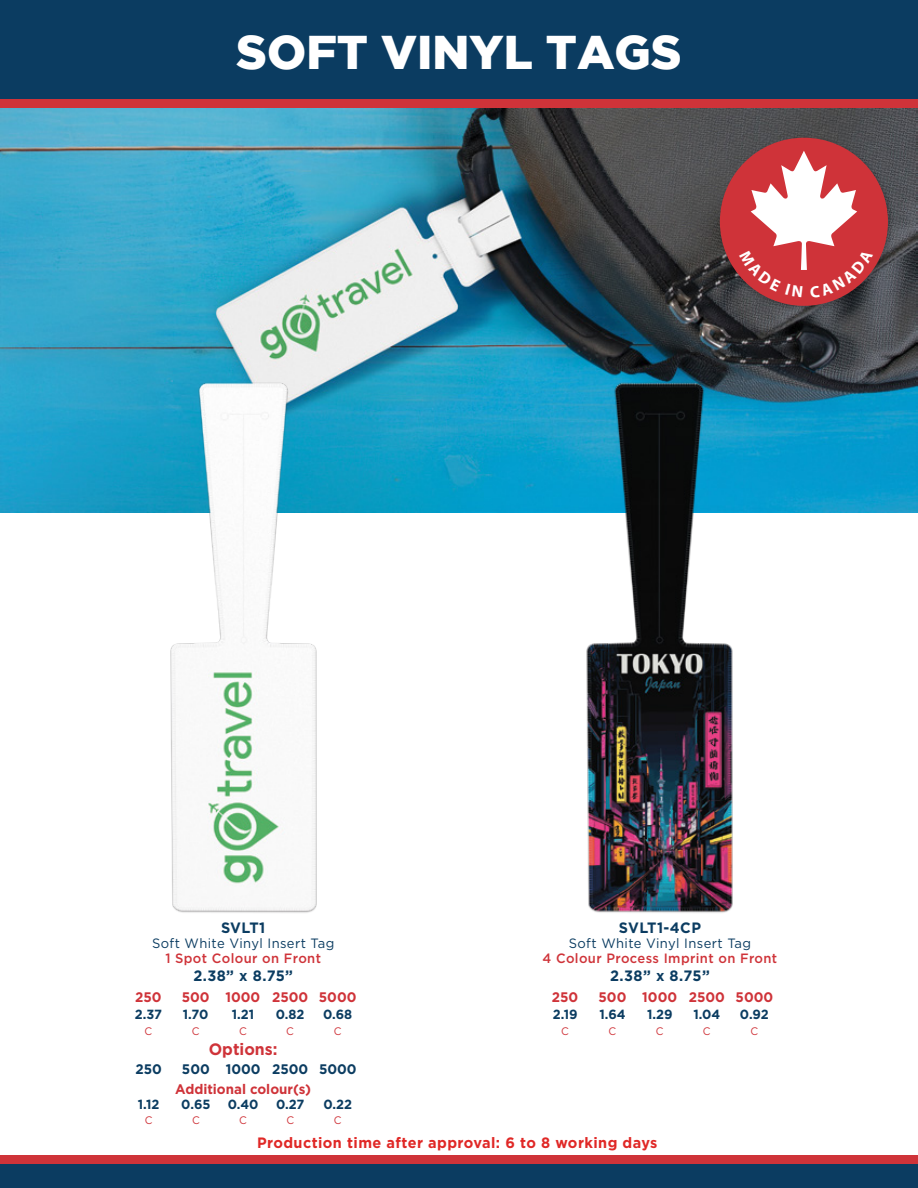
<style>
.page{position:relative;width:918px;height:1188px;background:#fff}
.page>*{position:absolute;margin:0;border:0;box-sizing:border-box;transform-origin:0 0}
.t1{font:900 47.25px "Gotham";color:#fff}
.t2{font:700 16.5px "Gotham";color:#cf3339;scale:.96 1}
.t3{font:700 15px "Gotham";letter-spacing:.03em;color:#e02826;scale:.96 1}
.t4{font:700 15px "Gotham";letter-spacing:.03em;color:#0b3c61;scale:.96 1}
.t5{font:700 13.8px "Gotham";color:#cf3339;scale:.96 1}
.t6{font:700 13.8px "Gotham";color:#0b3c61;scale:.96 1}
.t7{font:13.5px "Gotham";letter-spacing:.03em;color:#0b3c61;scale:.96 1}
.t8{font:500 13.5px "Gotham HTF";letter-spacing:.03em;color:#cf3339;scale:.96 1}
.t9{font:700 13.2px "Gotham";color:#0b3c61;scale:.96 1}
.t10{font:10.95px "Gotham";color:#cf3339;scale:.96 1}
</style>
<div class="page">
<img style="left:0;top:107px;width:918px;height:405px">
<div style="left:0;top:1164px;width:918px;height:24px;background:#0b3c61"></div>
<div style="left:0;top:1156px;width:918px;height:8px;background:#cf3339"></div>
<div style="left:0;top:0;width:918px;height:99px;background:#0b3c61"></div>
<div style="left:0;top:99px;width:918px;height:8px;background:#cf3339"></div>
<img style="left:164px;top:377px;width:158px;height:536px">
<img style="left:581px;top:377px;width:158px;height:536px">
<img style="left:716px;top:134px;width:181px;height:181px">
<div style="left:720px;top:138px;width:168px;height:168px;background:#cf3339;border-radius:50%"></div>
<svg style="left:739px;top:151px;width:134px;height:147px"></svg>
<h1 class="t1" style="left:236px;top:25px;width:447px">SOFT VINYL TAGS</h1>
<p class="t4" style="left:221px;top:919px;width:48px">SVLT1</p>
<p class="t7" style="left:152px;top:935px;width:191px">Soft White Vinyl Insert Tag</p>
<p class="t8" style="left:165px;top:950px;width:164px">1 Spot Colour on Front</p>
<p class="t4" style="left:193px;top:967px;width:105px">2.38” x 8.75”</p>
<p class="t5" style="left:135px;top:990px;width:29px">250</p>
<p class="t5" style="left:182px;top:990px;width:183px">500 1000 2500 5000</p>
<p class="t9" style="left:135px;top:1007px;width:30px">2.37</p>
<p class="t9" style="left:183px;top:1007px;width:28px">1.70</p>
<p class="t9" style="left:232px;top:1007px;width:25px">1.21</p>
<p class="t9" style="left:276px;top:1007px;width:31px">0.82</p>
<p class="t9" style="left:323px;top:1007px;width:32px">0.68</p>
<p class="t10" style="left:145px;top:1026px;width:10px">C</p>
<p class="t10" style="left:192px;top:1026px;width:10px">C</p>
<p class="t10" style="left:239px;top:1026px;width:10px">C</p>
<p class="t10" style="left:286px;top:1026px;width:10px">C</p>
<p class="t10" style="left:334px;top:1026px;width:10px">C</p>
<p class="t2" style="left:209px;top:1039px;width:73px">Options:</p>
<p class="t5" style="left:175px;top:1081px;width:143px">Additional colour(s)</p>
<p class="t6" style="left:135px;top:1061px;width:29px">250</p>
<p class="t6" style="left:182px;top:1061px;width:183px">500 1000 2500 5000</p>
<p class="t9" style="left:138px;top:1096px;width:24px">1.12</p>
<p class="t9" style="left:181px;top:1096px;width:32px">0.65</p>
<p class="t9" style="left:228px;top:1096px;width:34px">0.40</p>
<p class="t9" style="left:276px;top:1096px;width:31px">0.27</p>
<p class="t9" style="left:324px;top:1096px;width:31px">0.22</p>
<p class="t10" style="left:145px;top:1114px;width:10px">C</p>
<p class="t10" style="left:192px;top:1114px;width:10px">C</p>
<p class="t10" style="left:239px;top:1114px;width:10px">C</p>
<p class="t10" style="left:286px;top:1114px;width:10px">C</p>
<p class="t10" style="left:334px;top:1114px;width:10px">C</p>
<p class="t4" style="left:619px;top:919px;width:87px">SVLT1-4CP</p>
<p class="t7" style="left:569px;top:935px;width:191px">Soft White Vinyl Insert Tag</p>
<p class="t8" style="left:543px;top:950px;width:246px">4 Colour Process Imprint on Front</p>
<p class="t4" style="left:610px;top:967px;width:105px">2.38” x 8.75”</p>
<p class="t5" style="left:552px;top:990px;width:29px">250</p>
<p class="t5" style="left:599px;top:990px;width:183px">500 1000 2500 5000</p>
<p class="t9" style="left:553px;top:1007px;width:27px">2.19</p>
<p class="t9" style="left:599px;top:1007px;width:29px">1.64</p>
<p class="t9" style="left:647px;top:1007px;width:28px">1.29</p>
<p class="t9" style="left:693px;top:1007px;width:30px">1.04</p>
<p class="t9" style="left:740px;top:1007px;width:32px">0.92</p>
<p class="t10" style="left:561px;top:1026px;width:10px">C</p>
<p class="t10" style="left:609px;top:1026px;width:10px">C</p>
<p class="t10" style="left:656px;top:1026px;width:10px">C</p>
<p class="t10" style="left:703px;top:1026px;width:10px">C</p>
<p class="t10" style="left:751px;top:1026px;width:10px">C</p>
<p class="t3" style="left:257px;top:1134px;width:419px">Production time after approval: 6 to 8 working days</p>
</div>
